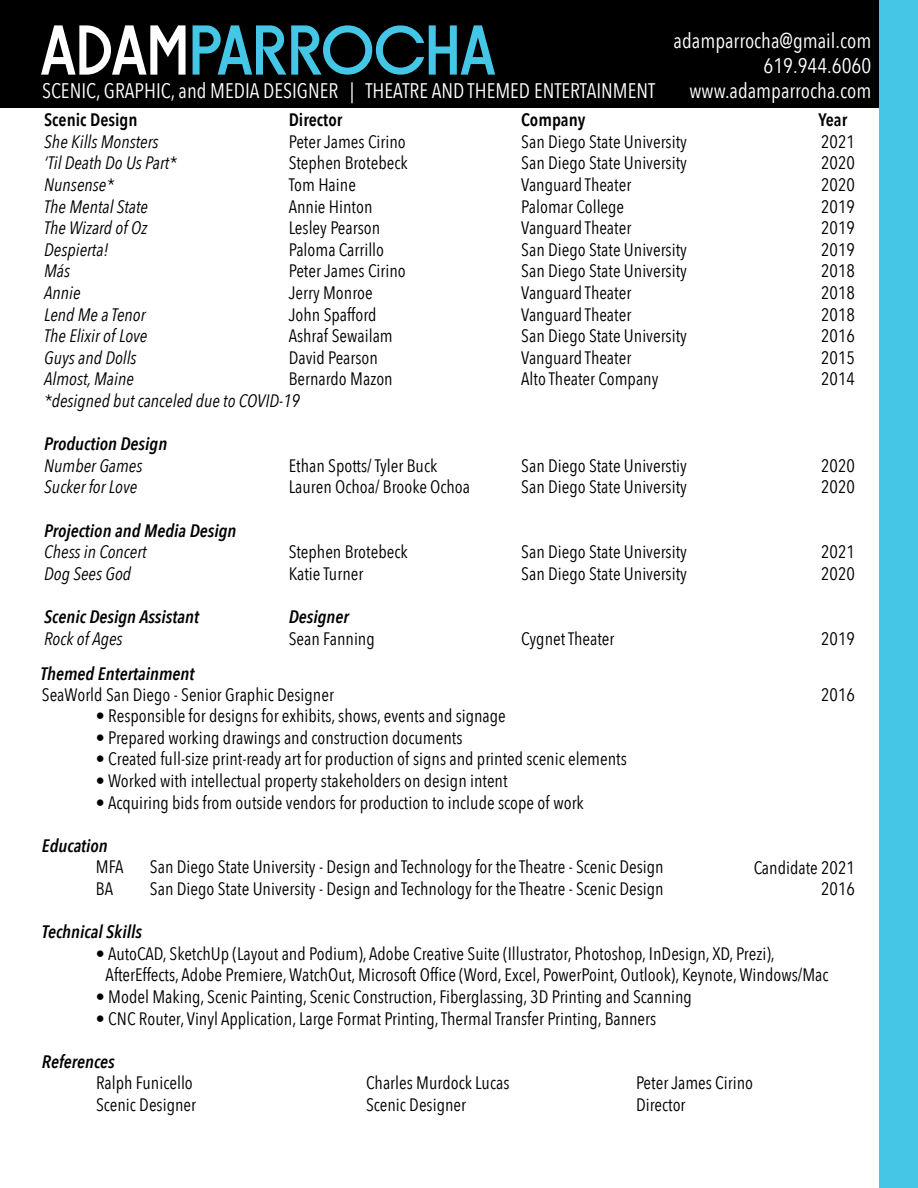
<style>
.page{position:relative;width:918px;height:1188px;background:#fff}
.page>*{position:absolute;margin:0;border:0;box-sizing:border-box;transform-origin:0 0}
.t1{font:72px "Qforthe Memories";color:#44c7e6}
.t2{font:21px/25.2px "Avenir Next Condensed";color:#fff;text-align:right}
.t3{font:18px/21.6px "Avenir Next Condensed";color:#000}
.t4{font:italic 18px/21.6px "Avenir Next Condensed";color:#000}
.t5{font:italic 600 18px "Avenir Next Condensed";color:#000}
.t6{font:600 18px "Avenir Next Condensed";color:#000}
.s1{color:#fff}
</style>
<div class="page">
<div style="left:0;top:0;width:879px;height:108px;background:#000"></div>
<div style="left:879px;top:0;width:39px;height:1188px;background:#44c7e6"></div>
<h1 class="t1" style="left:41px;top:22px;width:456px"><span class="s1">ADAM</span>PARROCHA</h1>
<p class="t2" style="left:42px;top:77px;width:615px">SCENIC, GRAPHIC, and MEDIA DESIGNER | THEATRE AND THEMED ENTERTAINMENT</p>
<p class="t2" style="left:674px;top:27px;width:199px">adamparrocha@gmail.com<br>619.944.6060 www.adamparrocha.com</p>
<p class="t6" style="left:44px;top:104px;width:95px">Scenic Design</p>
<p class="t4" style="left:44px;top:131px;width:257px">She Kills Monsters<br>‘Til Death Do Us Part*<br>Nunsense*<br>The Mental State<br>The Wizard of Oz<br>Despierta!<br>Más<br>Annie<br>Lend Me a Tenor<br>The Elixir of Love<br>Guys and Dolls<br>Almost, Maine<br>*designed but canceled due to COVID-19</p>
<p class="t5" style="left:44px;top:433px;width:125px">Production Design</p>
<p class="t4" style="left:44px;top:455px;width:100px">Number Games<br>Sucker for Love</p>
<p class="t5" style="left:44px;top:519px;width:194px">Projection and Media Design</p>
<p class="t4" style="left:44px;top:541px;width:104px">Chess in Concert<br>Dog Sees God</p>
<p class="t5" style="left:44px;top:606px;width:156px">Scenic Design Assistant</p>
<p class="t4" style="left:44px;top:627px;width:80px">Rock of Ages</p>
<p class="t6" style="left:289px;top:104px;width:55px">Director</p>
<p class="t3" style="left:289px;top:130px;width:120px">Peter James Cirino<br>Stephen Brotebeck<br>Tom Haine<br>Annie Hinton<br>Lesley Pearson<br>Paloma Carrillo<br>Peter James Cirino<br>Jerry Monroe<br>John Spafford<br>Ashraf Sewailam<br>David Pearson<br>Bernardo Mazon</p>
<p class="t3" style="left:289px;top:454px;width:183px">Ethan Spotts/ Tyler Buck<br>Lauren Ochoa/ Brooke Ochoa</p>
<p class="t3" style="left:289px;top:540px;width:120px">Stephen Brotebeck<br>Katie Turner</p>
<p class="t5" style="left:289px;top:606px;width:62px">Designer</p>
<p class="t3" style="left:289px;top:627px;width:88px">Sean Fanning</p>
<p class="t6" style="left:521px;top:104px;width:66px">Company</p>
<p class="t3" style="left:521px;top:130px;width:167px">San Diego State University<br>San Diego State University<br>Vanguard Theater<br>Palomar College<br>Vanguard Theater<br>San Diego State University<br>San Diego State University<br>Vanguard Theater<br>Vanguard Theater<br>San Diego State University<br>Vanguard Theater<br>Alto Theater Company</p>
<p class="t3" style="left:521px;top:454px;width:167px">San Diego State Universtiy<br>San Diego State University</p>
<p class="t3" style="left:521px;top:540px;width:167px">San Diego State University<br>San Diego State University</p>
<p class="t3" style="left:521px;top:627px;width:95px">Cygnet Theater</p>
<p class="t6" style="left:819px;top:104px;width:30px">Year</p>
<p class="t3" style="left:821px;top:130px;width:35px;text-align:justify">2021<br>2020<br>2020<br>2019<br>2019<br>2019<br>2018<br>2018<br>2018<br>2016<br>2015<br>2014</p>
<p class="t3" style="left:821px;top:454px;width:35px">2020<br>2020</p>
<p class="t3" style="left:821px;top:540px;width:35px">2021<br>2020</p>
<p class="t3" style="left:821px;top:627px;width:35px">2019</p>
<p class="t5" style="left:40px;top:662px;width:155px">Themed Entertainment</p>
<p class="t3" style="left:42px;top:683px;width:293px">SeaWorld San Diego - Senior Graphic Designer</p>
<p class="t3" style="left:96px;top:704px;width:411px">• Responsible for designs for exhibits, shows, events and signage</p>
<p class="t3" style="left:96px;top:726px;width:368px">• Prepared working drawings and construction documents</p>
<p class="t3" style="left:96px;top:747px;width:532px">• Created full-size print-ready art for production of signs and printed scenic elements</p>
<p class="t3" style="left:96px;top:769px;width:413px">• Worked with intellectual property stakeholders on design intent</p>
<p class="t3" style="left:96px;top:791px;width:489px">• Acquiring bids from outside vendors for production to include scope of work</p>
<p class="t5" style="left:42px;top:834px;width:67px">Education</p>
<p class="t3" style="left:96px;top:855px;width:29px">MFA</p>
<p class="t3" style="left:150px;top:855px;width:515px">San Diego State University - Design and Technology for the Theatre - Scenic Design</p>
<p class="t3" style="left:96px;top:877px;width:19px">BA</p>
<p class="t3" style="left:150px;top:877px;width:515px">San Diego State University - Design and Technology for the Theatre - Scenic Design</p>
<p class="t5" style="left:42px;top:921px;width:102px">Technical Skills</p>
<p class="t3" style="left:106px;top:942px;width:724px;text-indent:-10px">• AutoCAD, SketchUp (Layout and Podium), Adobe Creative Suite (Illustrator, Photoshop, InDesign, XD, Prezi),<br>AfterEffects, Adobe Premiere, WatchOut, Microsoft Office (Word, Excel, PowerPoint, Outlook), Keynote, Windows/Mac</p>
<p class="t3" style="left:96px;top:985px;width:597px">• Model Making, Scenic Painting, Scenic Construction, Fiberglassing, 3D Printing and Scanning</p>
<p class="t3" style="left:96px;top:1007px;width:562px">• CNC Router, Vinyl Application, Large Format Printing, Thermal Transfer Printing, Banners</p>
<p class="t5" style="left:42px;top:1050px;width:74px">References</p>
<p class="t3" style="left:96px;top:1071px;width:98px">Ralph Funicello</p>
<p class="t3" style="left:366px;top:1071px;width:145px">Charles Murdock Lucas</p>
<p class="t3" style="left:636px;top:1071px;width:119px">Peter James Cirino</p>
<p class="t3" style="left:96px;top:1093px;width:102px">Scenic Designer</p>
<p class="t3" style="left:366px;top:1093px;width:102px">Scenic Designer</p>
<p class="t3" style="left:636px;top:1093px;width:51px">Director</p>
<p class="t3" style="left:821px;top:683px;width:35px">2016</p>
<p class="t3" style="left:754px;top:856px;width:103px;text-align:right">Candidate 2021<br>2016</p>
</div>
